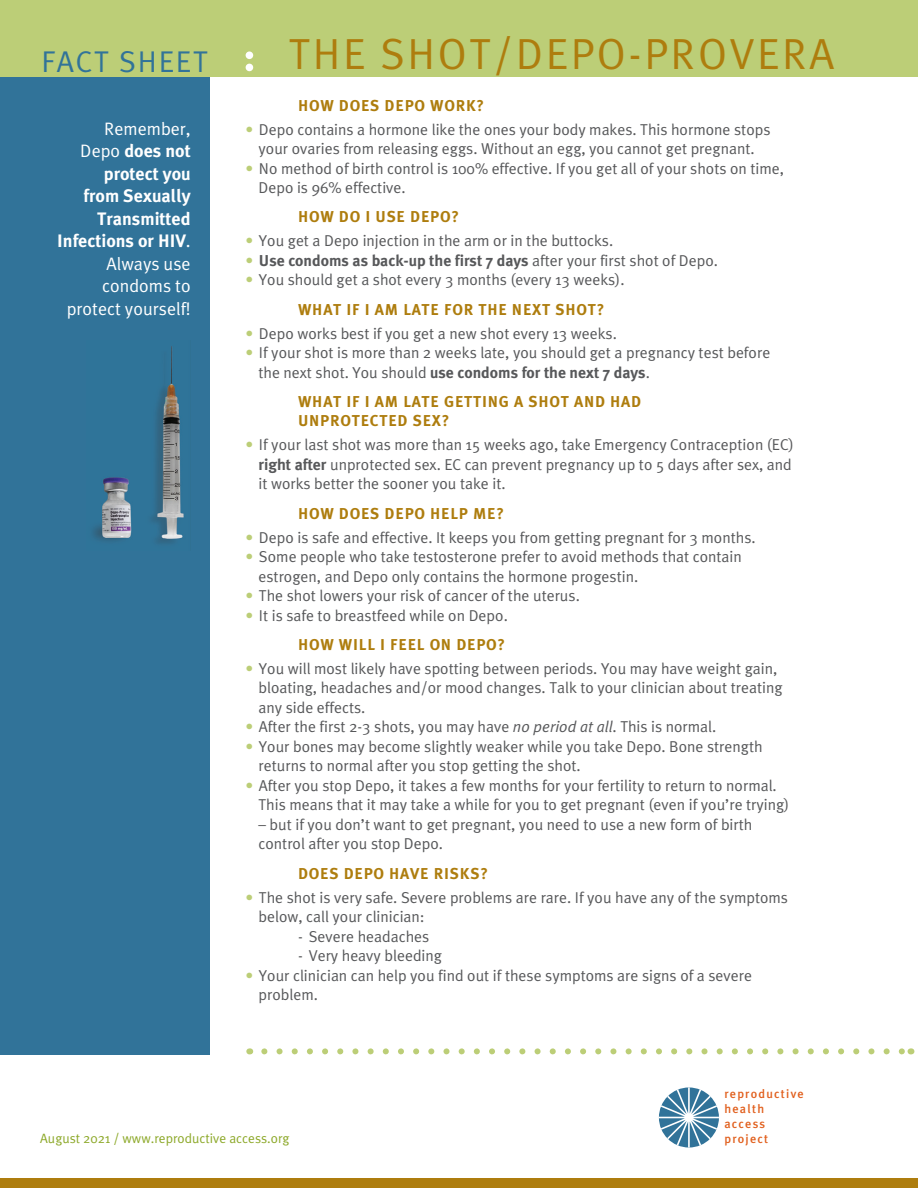
<style>
.page{position:relative;width:918px;height:1188px;background:#fff}
.page>*{position:absolute;margin:0;border:0;box-sizing:border-box;transform-origin:0 0}
.t1{font:43.5px "Meta Plus Normal";color:#ae7d0e}
.t2{font:30px "Meta Plus Normal";color:#317399}
.t3{font:700 18px/22.5px "Meta Plus";color:#fff;text-align:right}
.t4{font:18px/22.5px "Meta Plus Normal";color:#fff;text-align:right}
.t5{font:15.75px/19.5px "Meta Plus Normal";color:#57585a}
.t6{font:700 15.75px/29.2px "Meta Plus";letter-spacing:.05em;color:#ae7d0e}
.t7{font:700 15.75px "Meta Plus";color:#57585a}
.t8{font:13.5px "Meta Plus Normal";color:#8ca828}
.t9{font:500 12.3px/15.1px "Meta Plus";letter-spacing:.1em;color:#e1601e}
.s1{font-family:"Meta Plus Normal";font-weight:400}
.s2{color:#bcce77}
.s3{font-family:"Meta Plus Normal";font-weight:400;color:#bcce77}
.s4{font-family:"Meta Plus Normal";font-weight:400;color:#57585a}
.s5{color:#57585a}
.s6{font-family:"Meta Plus";font-weight:700}
.s7{font-style:italic}
</style>
<div class="page">
<div style="left:0;top:72px;width:210px;height:982px;background:#317399"></div>
<div style="left:0;top:0;width:918px;height:76px;background:#bcce77"></div>
<div style="left:0;top:1179px;width:918px;height:9px;background:#ae7d0e"></div>
<svg style="left:659px;top:1087px;width:60px;height:61px"></svg>
<svg style="left:264px;top:1048px;width:639px;height:6px"></svg>
<img style="left:93px;top:346px;width:91px;height:198px">
<div style="left:246px;top:51px;width:7px;height:8px;background:#fff;border-radius:50%"></div>
<div style="left:246px;top:64px;width:7px;height:7px;background:#fff;border-radius:50%"></div>
<h2 class="t2" style="left:42px;top:44px;width:168px">FACT SHEET</h2>
<p class="t4" style="left:104px;top:117px;width:88px">Remember,</p>
<p class="t3" style="left:57px;top:139px;width:135px"><span class="s1">Depo</span> does not protect you<br>from Sexually<br>Transmitted<br>Infections or HIV<span class="s1">.</span></p>
<p class="t4" style="left:67px;top:252px;width:126px">Always use condoms to protect yourself!</p>
<h1 class="t1" style="left:289px;top:29px;width:547px">THE SHOT/DEPO-PROVERA</h1>
<p class="t6" style="left:298px;top:91px;width:188px">HOW DOES DEPO WORK?</p>
<p class="t5" style="left:246px;top:119px;width:526px;text-align:center"><span class="s2">•</span> Depo contains a hormone like the ones your body makes. This hormone stops your ovaries from releasing eggs. Without an egg, you cannot get pregnant.</p>
<p class="t5" style="left:259px;top:158px;width:527px;text-indent:-13px"><span class="s2">•</span> No method of birth control is 100% effective. If you get all of your shots on time,<br>Depo is 96% effective.</p>
<p class="t6" style="left:298px;top:202px;width:163px">HOW DO I USE DEPO?</p>
<p class="t5" style="left:246px;top:231px;width:369px"><span class="s2">•</span> You get a Depo injection in the arm or in the buttocks.</p>
<p class="t7" style="left:246px;top:251px;width:474px"><span class="s3">•</span> Use condoms as back-up the first 7 days <span class="s1">after your first shot of Depo.</span></p>
<p class="t5" style="left:246px;top:270px;width:381px"><span class="s2">•</span> You should get a shot every 3 months (every 13 weeks).</p>
<p class="t6" style="left:298px;top:295px;width:308px">WHAT IF I AM LATE FOR THE NEXT SHOT?</p>
<p class="t5" style="left:246px;top:323px;width:373px"><span class="s2">•</span> Depo works best if you get a new shot every 13 weeks.</p>
<p class="t5" style="left:246px;top:343px;width:526px"><span class="s2">•</span> If your shot is more than 2 weeks late, you should get a pregnancy test before</p>
<p class="t6" style="left:298px;top:358px;width:353px;text-indent:-40px"><span class="s4">the next shot. You should</span> <span class="s5">use condoms for the next 7 days</span><span class="s4">.<br></span>WHAT IF I AM LATE GETTING A SHOT AND HAD</p>
<p class="t6" style="left:298px;top:406px;width:153px">UNPROTECTED SEX?</p>
<p class="t5" style="left:259px;top:435px;width:537px;text-indent:-13px"><span class="s2">•</span> If your last shot was more than 15 weeks ago, take Emergency Contraception (EC) <span class="s6">right after</span> unprotected sex. EC can prevent pregnancy up to 5 days after sex, and it works better the sooner you take it.</p>
<p class="t6" style="left:298px;top:498px;width:207px">HOW DOES DEPO HELP ME?</p>
<p class="t5" style="left:246px;top:527px;width:512px"><span class="s2">•</span> Depo is safe and effective. It keeps you from getting pregnant for 3 months.</p>
<p class="t5" style="left:259px;top:547px;width:485px;text-indent:-13px"><span class="s2">•</span> Some people who take testosterone prefer to avoid methods that contain estrogen, and Depo only contains the hormone progestin.</p>
<p class="t5" style="left:246px;top:586px;width:336px"><span class="s2">•</span> The shot lowers your risk of cancer of the uterus.</p>
<p class="t5" style="left:246px;top:605px;width:264px"><span class="s2">•</span> It is safe to breastfeed while on Depo.</p>
<p class="t6" style="left:298px;top:630px;width:209px">HOW WILL I FEEL ON DEPO?</p>
<p class="t5" style="left:259px;top:658px;width:526px;text-indent:-13px"><span class="s2">•</span> You will most likely have spotting between periods. You may have weight gain, bloating, headaches and/or mood changes. Talk to your clinician about treating any side effects.</p>
<p class="t5" style="left:246px;top:717px;width:472px"><span class="s2">•</span> After the first 2-3 shots, you may have <span class="s7">no period at all</span>. This is normal.</p>
<p class="t5" style="left:259px;top:736px;width:506px;text-indent:-13px"><span class="s2">•</span> Your bones may become slightly weaker while you take Depo. Bone strength returns to normal after you stop getting the shot.</p>
<p class="t5" style="left:259px;top:775px;width:533px;text-indent:-13px"><span class="s2">•</span> After you stop Depo, it takes a few months for your fertility to return to normal.<br>This means that it may take a while for you to get pregnant (even if you’re trying)</p>
<p class="t5" style="left:259px;top:814px;width:495px">– but if you don’t want to get pregnant, you need to use a new form of birth control after you stop Depo.</p>
<p class="t6" style="left:298px;top:858px;width:191px">DOES DEPO HAVE RISKS?</p>
<p class="t5" style="left:259px;top:887px;width:531px;text-indent:-13px"><span class="s2">•</span> The shot is very safe. Severe problems are rare. If you have any of the symptoms below, call your clinician:</p>
<p class="t5" style="left:298px;top:926px;width:133px">- Severe headaches</p>
<p class="t5" style="left:298px;top:946px;width:145px">- Very heavy bleeding</p>
<p class="t5" style="left:259px;top:965px;width:495px;text-indent:-13px"><span class="s2">•</span> Your clinician can help you find out if these symptoms are signs of a severe problem.</p>
<p class="t9" style="left:724px;top:1086px;width:81px">reproductive health access</p>
<p class="t8" style="left:40px;top:1130px;width:251px">August 2021 / www.reproductive access.org</p>
<p class="t9" style="left:724px;top:1131px;width:45px">project</p>
</div>
